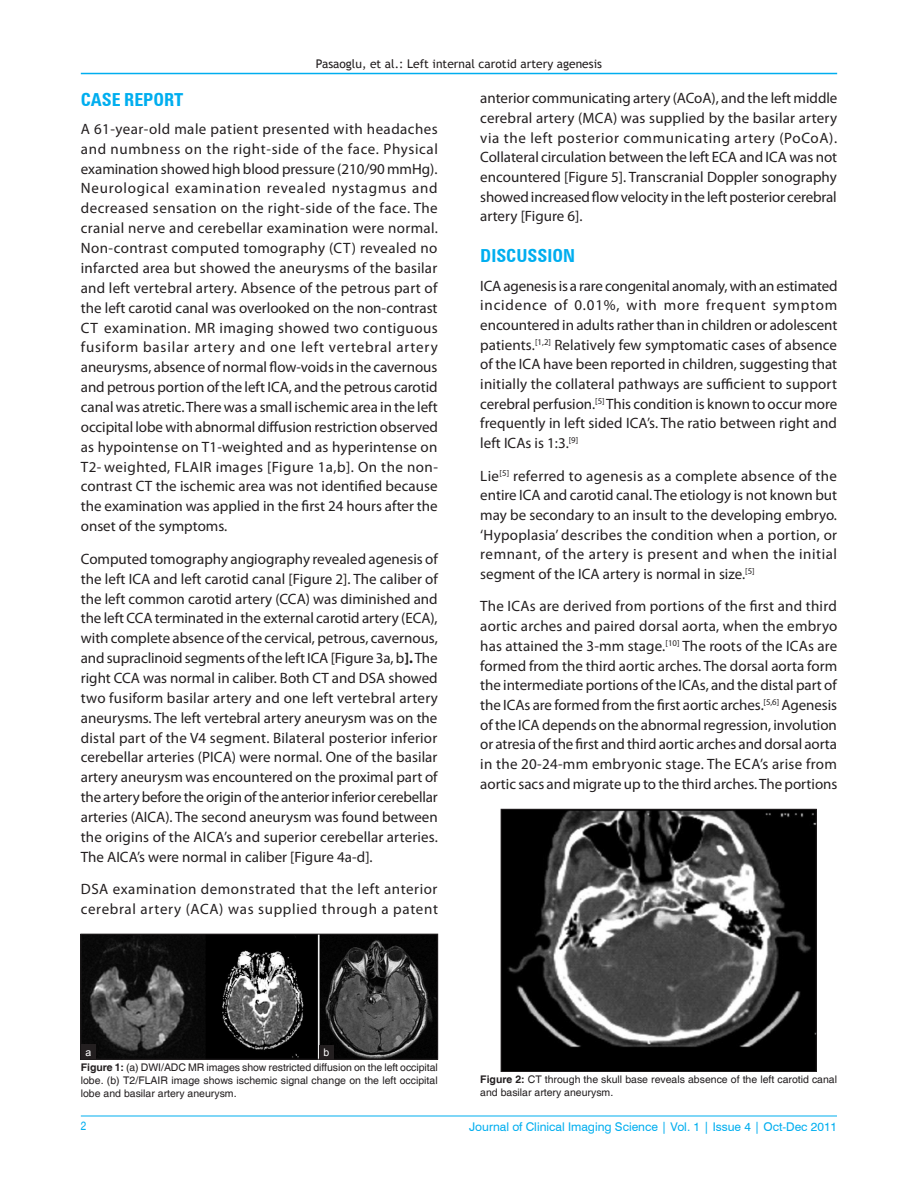
<style>
.page{position:relative;width:918px;height:1188px;background:#fff}
.page>*{position:absolute;margin:0;border:0;box-sizing:border-box;transform-origin:0 0}
.t1{font:700 condensed 18px "Zurich BT";color:#00aeef}
.TX{font:15px/19.8px "Myriad Pro";color:#231f20;text-align:justify}
.TX-2{font:15px/19.8px "Myriad Pro";letter-spacing:.035em;color:#231f20}
.t2{font:12px "Swiss 721 BT";color:#00aeef}
.t3{font:12px "Trebuchet MS";color:#231f20}
.t4{font:condensed 12px "Helvetica";color:#00aeef}
.FGC{font:10.5px/12.8px "Helvetica";color:#231f20;text-align:justify}
.t5{font:10.5px "Arial";color:#fff}
.s1{font-weight:700}
</style>
<div class="page">
<hr style="left:81px;top:1116px;width:756px;height:1px;background:#00aeef">
<hr style="left:81px;top:73px;width:756px;height:1px;background:#00aeef">
<img style="left:83px;top:936px;width:353px;height:121px">
<div style="left:81px;top:934px;width:357px;height:125px;border:1px solid #231f20"></div>
<img style="left:503px;top:811px;width:312px;height:259px">
<div style="left:501px;top:809px;width:316px;height:263px;border:1px solid #231f20"></div>
<div style="left:81px;top:1044px;width:15px;height:15px;background:#231f20"></div>
<div style="left:319px;top:1045px;width:15px;height:14px;background:#231f20"></div>
<p class="t3" style="left:316px;top:56px;width:288px">Pasaoglu, et al.: Left internal carotid artery agenesis</p>
<h1 class="t1" style="left:81px;top:88px;width:104px">CASE REPORT</h1>
<p class="TX" style="left:81px;top:119px;width:359px">A 61-year-old male patient presented with headaches and numbness on the right-side of the face. Physical examination showed high blood pressure (210/90 mmHg).<br>Neurological examination revealed nystagmus and decreased sensation on the right-side of the face. The cranial nerve and cerebellar examination were normal.<br>Non-contrast computed tomography (CT) revealed no infarcted area but showed the aneurysms of the basilar and left vertebral artery. Absence of the petrous part of the left carotid canal was overlooked on the non-contrast CT examination. MR imaging showed two contiguous fusiform basilar artery and one left vertebral artery aneurysms, absence of normal flow-voids in the cavernous and petrous portion of the left ICA, and the petrous carotid canal was atretic. There was a small ischemic area in the left occipital lobe with abnormal diffusion restriction observed as hypointense on T1-weighted and as hyperintense on T2- weighted, FLAIR images [Figure 1a,b]. On the non&shy;contrast CT the ischemic area was not identified because the examination was applied in the first 24 hours after the onset of the symptoms.</p>
<p class="TX" style="left:81px;top:549px;width:359px">Computed tomography angiography revealed agenesis of the left ICA and left carotid canal [Figure 2]. The caliber of the left common carotid artery (CCA) was diminished and the left CCA terminated in the external carotid artery (ECA), with complete absence of the cervical, petrous, cavernous, and supraclinoid segments of the left ICA [Figure 3a, b<span class="s1">].</span> The right CCA was normal in caliber. Both CT and DSA showed two fusiform basilar artery and one left vertebral artery aneurysms. The left vertebral artery aneurysm was on the distal part of the V4 segment. Bilateral posterior inferior cerebellar arteries (PICA) were normal. One of the basilar artery aneurysm was encountered on the proximal part of the artery before the origin of the anterior inferior cerebellar arteries (AICA). The second aneurysm was found between the origins of the AICA’s and superior cerebellar arteries.<br>The AICA’s were normal in caliber [Figure 4a-d].</p>
<p class="TX-2" style="left:81px;top:879px;width:359px">DSA examination demonstrated that the left anterior cerebral artery (ACA) was supplied through a patent</p>
<p class="TX" style="left:480px;top:88px;width:359px">anterior communicating artery (ACoA), and the left middle cerebral artery (MCA) was supplied by the basilar artery via the left posterior communicating artery (PoCoA).<br>Collateral circulation between the left ECA and ICA was not encountered [Figure 5]. Transcranial Doppler sonography showed increased flow velocity in the left posterior cerebral artery [Figure 6].</p>
<h1 class="t1" style="left:480px;top:245px;width:96px">DISCUSSION</h1>
<p class="TX" style="left:480px;top:275px;width:359px">ICA agenesis is a rare congenital anomaly, with an estimated incidence of 0.01%, with more frequent symptom encountered in adults rather than in children or adolescent patients.<sup>[1,2]</sup> Relatively few symptomatic cases of absence of the ICA have been reported in children, suggesting that initially the collateral pathways are sufficient to support cerebral perfusion.<sup>[5]</sup> This condition is known to occur more frequently in left sided ICA’s. The ratio between right and left ICAs is 1:3.<sup>[9]</sup></p>
<p class="TX" style="left:480px;top:465px;width:358px">Lie<sup>[5]</sup> referred to agenesis as a complete absence of the entire ICA and carotid canal. The etiology is not known but may be secondary to an insult to the developing embryo. ‘Hypoplasia’ describes the condition when a portion, or remnant, of the artery is present and when the initial segment of the ICA artery is normal in size.<sup>[5]</sup></p>
<p class="TX" style="left:480px;top:596px;width:359px">The ICAs are derived from portions of the first and third aortic arches and paired dorsal aorta, when the embryo has attained the 3-mm stage.<sup>[10]</sup> The roots of the ICAs are formed from the third aortic arches. The dorsal aorta form the intermediate portions of the ICAs, and the distal part of the ICAs are formed from the first aortic arches.<sup>[5,6]</sup> Agenesis of the ICA depends on the abnormal regression, involution or atresia of the first and third aortic arches and dorsal aorta in the 20-24-mm embryonic stage. The ECA’s arise from aortic sacs and migrate up to the third arches. The portions</p>
<p class="t5" style="left:85px;top:1045px;width:7px">a</p>
<p class="t5" style="left:324px;top:1045px;width:7px">b</p>
<p class="FGC" style="left:81px;top:1061px;width:359px"><span class="s1">Figure 1:</span> (a) DWI/ADC MR images show restricted diffusion on the left occipital lobe. (b) T2/FLAIR image shows ischemic signal change on the left occipital lobe and basilar artery aneurysm.</p>
<p class="FGC" style="left:480px;top:1074px;width:358px"><span class="s1">Figure 2:</span> CT through the skull base reveals absence of the left carotid canal and basilar artery aneurysm.</p>
<p class="t4" style="left:81px;top:1119px;width:7px">2</p>
<p class="t2" style="left:469px;top:1119px;width:370px">Journal of Clinical Imaging Science | Vol. 1 | Issue 4 | Oct-Dec 2011</p>
</div>
